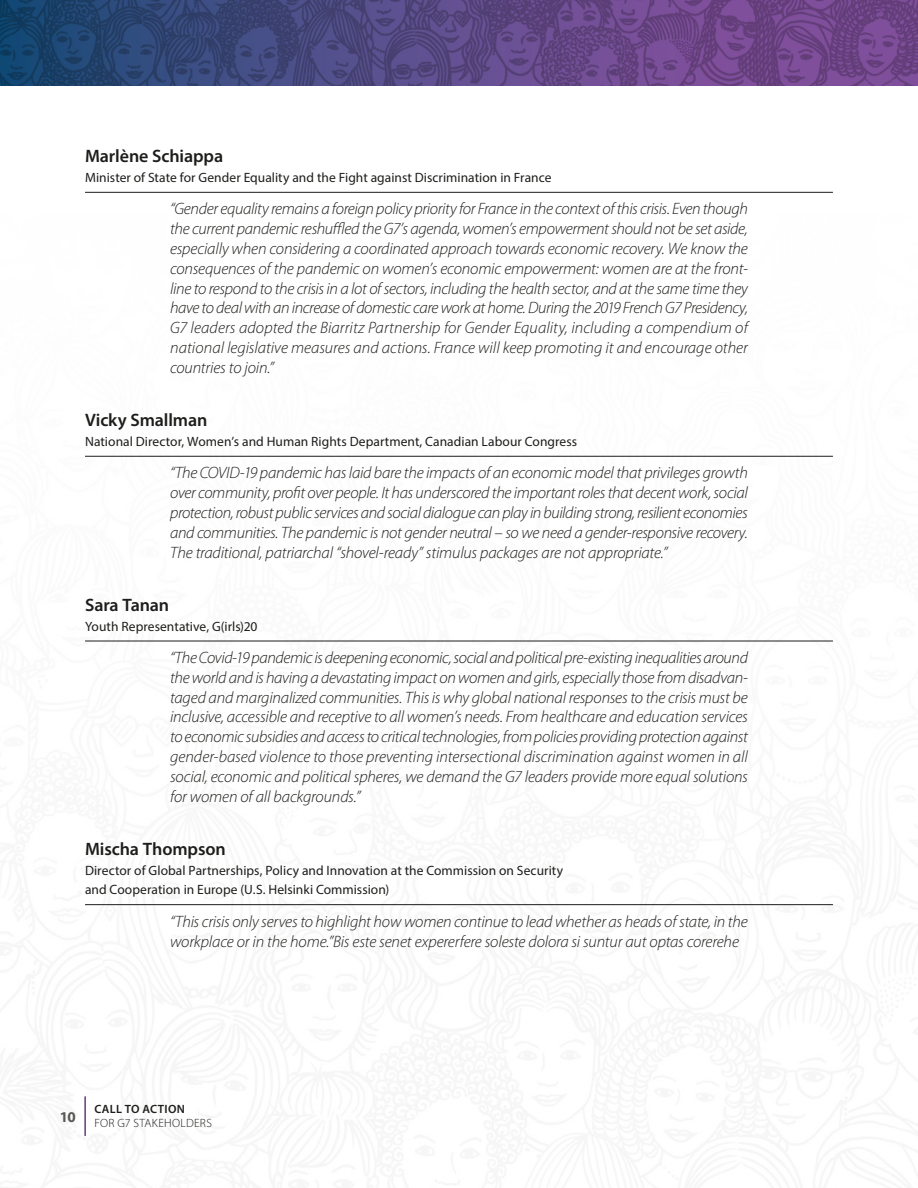
<style>
.page{position:relative;width:918px;height:1188px;background:#fff}
.page>*{position:absolute;margin:0;border:0;box-sizing:border-box;transform-origin:0 0}
.t1{font:600 18px "Myriad Pro";letter-spacing:-.005em;color:#1d1d1b}
.t2{font:italic 300 16.5px/19.8px "Myriad Pro";letter-spacing:-.01em;color:#1d1d1b;text-align:justify}
.t3{font:700 15px "Myriad Pro";color:#575756}
.t4{font:13.5px/19.5px "Myriad Pro";letter-spacing:.005em;color:#1d1d1b}
.t5{font:300 12px "Myriad Pro";letter-spacing:.025em;color:#1d1d1b}
.t6{font:600 12px "Myriad Pro";letter-spacing:.03em;color:#1d1d1b}
</style>
<div class="page">
<img style="left:0;top:0;width:918px;height:85px">
<hr style="left:84px;top:1096px;width:2px;height:40px;background:#623d78">
<hr style="left:85px;top:192px;width:748px;height:1px;background:#1d1d1b">
<hr style="left:85px;top:456px;width:748px;height:1px;background:#1d1d1b">
<hr style="left:85px;top:641px;width:748px;height:1px;background:#1d1d1b">
<hr style="left:85px;top:904px;width:748px;height:1px;background:#1d1d1b">
<p class="t1" style="left:85px;top:145px;width:140px">Marlène Schiappa</p>
<p class="t4" style="left:85px;top:167px;width:468px">Minister of State for Gender Equality and the Fight against Discrimination in France</p>
<p class="t2" style="left:170px;top:199px;width:579px">“Gender equality remains a foreign policy priority for France in the context of this crisis. Even though the current pandemic reshuffled the G7’s agenda, women’s empowerment should not be set aside, especially when considering a coordinated approach towards economic recovery. We know the consequences of the pandemic on women’s economic empowerment: women are at the front&shy;line to respond to the crisis in a lot of sectors, including the health sector, and at the same time they have to deal with an increase of domestic care work at home. During the 2019 French G7 Presidency, G7 leaders adopted the Biarritz Partnership for Gender Equality, including a compendium of national legislative measures and actions. France will keep promoting it and encourage other countries to join.”</p>
<p class="t1" style="left:85px;top:409px;width:124px">Vicky Smallman</p>
<p class="t4" style="left:85px;top:431px;width:494px">National Director, Women’s and Human Rights Department, Canadian Labour Congress</p>
<p class="t2" style="left:170px;top:463px;width:579px">“The COVID-19 pandemic has laid bare the impacts of an economic model that privileges growth over community, profit over people. It has underscored the important roles that decent work, social protection, robust public services and social dialogue can play in building strong, resilient economies and communities. The pandemic is not gender neutral – so we need a gender-responsive recovery.<br>The traditional, patriarchal “shovel-ready” stimulus packages are not appropriate.”</p>
<p class="t1" style="left:85px;top:594px;width:86px">Sara Tanan</p>
<p class="t4" style="left:85px;top:616px;width:174px">Youth Representative, G(irls)20</p>
<p class="t2" style="left:170px;top:648px;width:579px">“The Covid-19 pandemic is deepening economic, social and political pre-existing inequalities around the world and is having a devastating impact on women and girls, especially those from disadvan&shy;taged and marginalized communities. This is why global national responses to the crisis must be inclusive, accessible and receptive to all women’s needs. From healthcare and education services to economic subsidies and access to critical technologies, from policies providing protection against gender-based violence to those preventing intersectional discrimination against women in all social, economic and political spheres, we demand the G7 leaders provide more equal solutions for women of all backgrounds.”</p>
<p class="t1" style="left:85px;top:838px;width:142px">Mischa Thompson</p>
<p class="t4" style="left:85px;top:860px;width:480px">Director of Global Partnerships, Policy and Innovation at the Commission on Security and Cooperation in Europe (U.S. Helsinki Commission)</p>
<p class="t2" style="left:170px;top:912px;width:579px">“This crisis only serves to highlight how women continue to lead whether as heads of state, in the workplace or in the home.”Bis este senet expererfere soleste dolora si suntur aut optas corerehe</p>
<p class="t3" style="left:60px;top:1107px;width:18px">10</p>
<p class="t6" style="left:94px;top:1101px;width:92px">CALL TO ACTION</p>
<p class="t5" style="left:94px;top:1116px;width:119px">FOR G7 STAKEHOLDERS</p>
</div>
